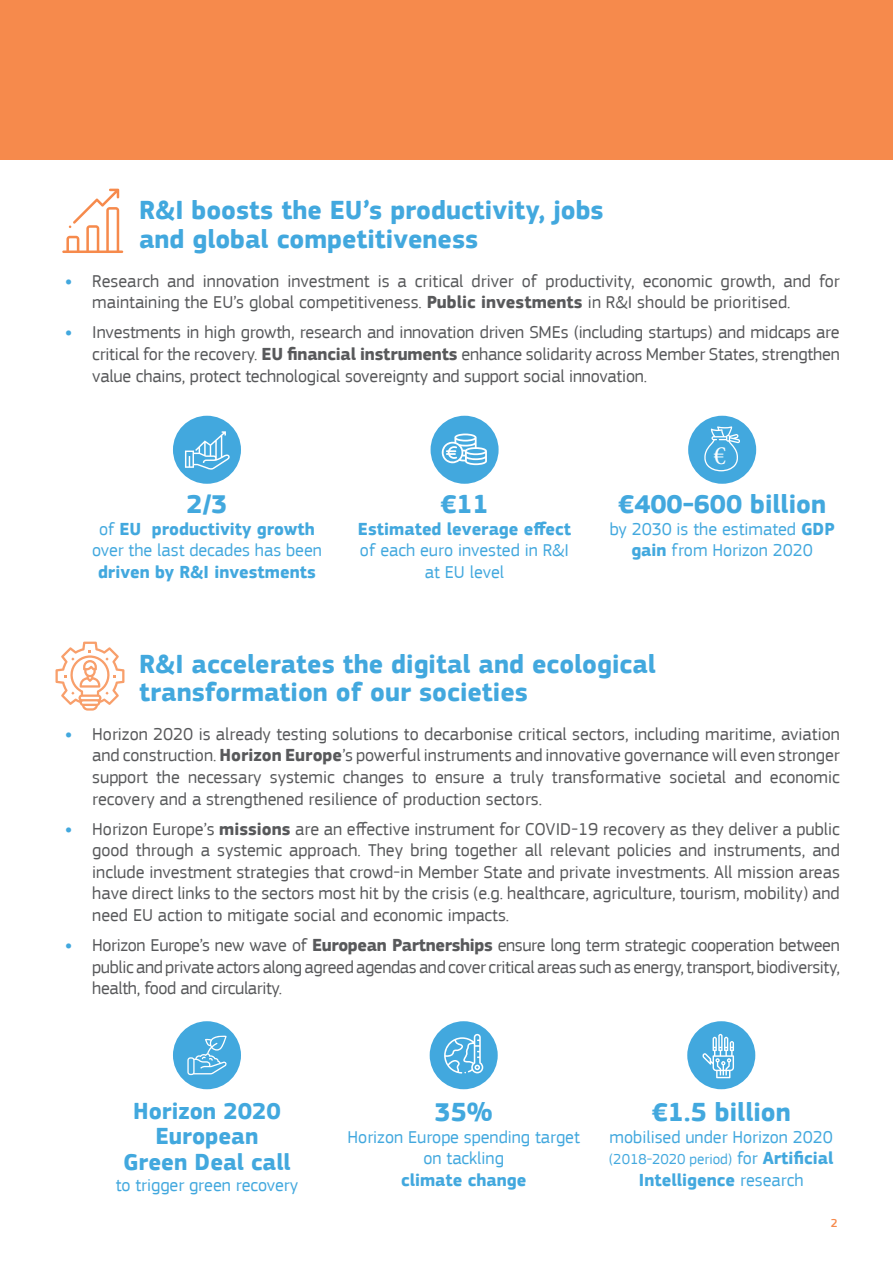
<style>
.page{position:relative;width:893px;height:1263px;background:#fff}
.page>*{position:absolute;margin:0;border:0;box-sizing:border-box;transform-origin:0 0}
.t1{font:700 27px/28.5px "EC Square Sans Pro";color:#42a8de}
.t2{font:26.4px "Minion Pro";color:#fff}
.t3{font:700 24px/25.5px "EC Square Sans Pro";color:#42a8de;text-align:center}
.t4{font:18px/21.6px "EC Square Sans Pro";color:#58595b;text-align:justify}
.t5{font:18px/21.6px "EC Square Sans Pro";color:#42a8de;text-align:center}
.t6{font:700 18px "EC Square Sans Pro";color:#42a8de}
.t7{font:15px "EC Square Sans Pro";color:#42a8de}
.t8{font:500 12px "EC Square Sans Pro";color:#f68a4c}
.s1{font-weight:700;color:#42a8de}
.s2{font-weight:700}
.s3{font-size:18px}
.s4{font-weight:700;font-size:18px}
.s5{font-weight:400}
</style>
<div class="page">
<svg style="left:62px;top:189px;width:61px;height:64px"></svg>
<div style="left:173px;top:1021px;width:68px;height:68px;background:#42a8de;border-radius:50%"></div>
<div style="left:430px;top:1021px;width:68px;height:68px;background:#42a8de;border-radius:50%"></div>
<div style="left:687px;top:1021px;width:68px;height:68px;background:#42a8de;border-radius:50%"></div>
<svg style="left:444px;top:1034px;width:39px;height:39px"></svg>
<svg style="left:702px;top:1034px;width:32px;height:44px"></svg>
<svg style="left:187px;top:1035px;width:40px;height:40px"></svg>
<div style="left:173px;top:416px;width:68px;height:68px;background:#42a8de;border-radius:50%"></div>
<svg style="left:185px;top:431px;width:45px;height:39px"></svg>
<div style="left:431px;top:416px;width:68px;height:68px;background:#42a8de;border-radius:50%"></div>
<div style="left:688px;top:416px;width:68px;height:68px;background:#42a8de;border-radius:50%"></div>
<svg style="left:704px;top:426px;width:36px;height:45px"></svg>
<svg style="left:442px;top:433px;width:45px;height:32px"></svg>
<svg style="left:55px;top:642px;width:69px;height:69px"></svg>
<div style="left:0;top:0;width:893px;height:160px;background:#f68a4c"></div>
<h1 class="t1" style="left:139px;top:197px;width:466px">R&amp;I boosts the EU’s productivity, jobs and global competitiveness</h1>
<p class="t4" style="left:92px;top:270px;width:749px;text-indent:-27px"><span class="s1">•</span> Research and innovation investment is a critical driver of productivity, economic growth, and for maintaining the EU’s global competitiveness. <span class="s2">Public investments</span> in R&amp;I should be prioritised.</p>
<p class="t4" style="left:92px;top:322px;width:749px;text-indent:-27px"><span class="s1">•</span> Investments in high growth, research and innovation driven SMEs (including startups) and midcaps are critical for the recovery. <span class="s2">EU financial instruments</span> enhance solidarity across Member States, strengthen value chains, protect technological sovereignty and support social innovation.</p>
<h1 class="t1" style="left:187px;top:491px;width:42px">2/3</h1>
<p class="t5" style="left:92px;top:518px;width:231px">of <span class="s2">EU productivity growth </span>over the last decades has been</p>
<p class="t6" style="left:98px;top:561px;width:219px">driven by R&amp;I investments</p>
<h1 class="t1" style="left:440px;top:491px;width:50px">€11</h1>
<p class="t6" style="left:358px;top:518px;width:215px">Estimated leverage effect</p>
<p class="t5" style="left:360px;top:540px;width:211px">of each euro invested in R&amp;I at EU level</p>
<h2 class="t2" style="left:713px;top:438px;width:14px">€</h2>
<h1 class="t1" style="left:618px;top:491px;width:209px">€400-600 billion</h1>
<p class="t5" style="left:610px;top:518px;width:226px">by 2030 is the estimated <span class="s2">GDP gain</span> from Horizon 2020</p>
<h1 class="t1" style="left:139px;top:650px;width:518px">R&amp;I accelerates the digital and ecological transformation of our societies</h1>
<p class="t4" style="left:92px;top:723px;width:749px;text-indent:-27px"><span class="s1">•</span> Horizon 2020 is already testing solutions to decarbonise critical sectors, including maritime, aviation and construction. <span class="s2">Horizon Europe</span>’s powerful instruments and innovative governance will even stronger support the necessary systemic changes to ensure a truly transformative societal and economic recovery and a strengthened resilience of production sectors.</p>
<p class="t4" style="left:92px;top:818px;width:749px;text-indent:-27px"><span class="s1">•</span> Horizon Europe’s <span class="s2">missions</span> are an effective instrument for COVID-19 recovery as they deliver a public good through a systemic approach. They bring together all relevant policies and instruments, and include investment strategies that crowd-in Member State and private investments. All mission areas have direct links to the sectors most hit by the crisis (e.g. healthcare, agriculture, tourism, mobility) and need EU action to mitigate social and economic impacts.</p>
<p class="t4" style="left:92px;top:934px;width:749px;text-indent:-27px"><span class="s1">•</span> Horizon Europe’s new wave of <span class="s2">European Partnerships</span> ensure long term strategic cooperation between public and private actors along agreed agendas and cover critical areas such as energy, transport, biodiversity, health, food and circularity.</p>
<h3 class="t3" style="left:123px;top:1099px;width:169px">Horizon 2020<br>European<br>Green Deal call</h3>
<p class="t5" style="left:116px;top:1175px;width:184px">to trigger green recovery</p>
<h1 class="t1" style="left:435px;top:1099px;width:60px">35%</h1>
<p class="t5" style="left:348px;top:1126px;width:234px">Horizon Europe spending target on tackling</p>
<p class="t6" style="left:401px;top:1169px;width:127px">climate change</p>
<h1 class="t1" style="left:652px;top:1099px;width:140px">€1.5 billion</h1>
<p class="t5" style="left:610px;top:1126px;width:225px">mobilised under Horizon 2020</p>
<p class="t7" style="left:609px;top:1150px;width:226px">(2018-2020 period) <span class="s3">for</span> <span class="s4">Artificial</span></p>
<p class="t6" style="left:639px;top:1169px;width:166px">Intelligence <span class="s5">research</span></p>
<p class="t8" style="left:831px;top:1216px;width:8px">2</p>
</div>
